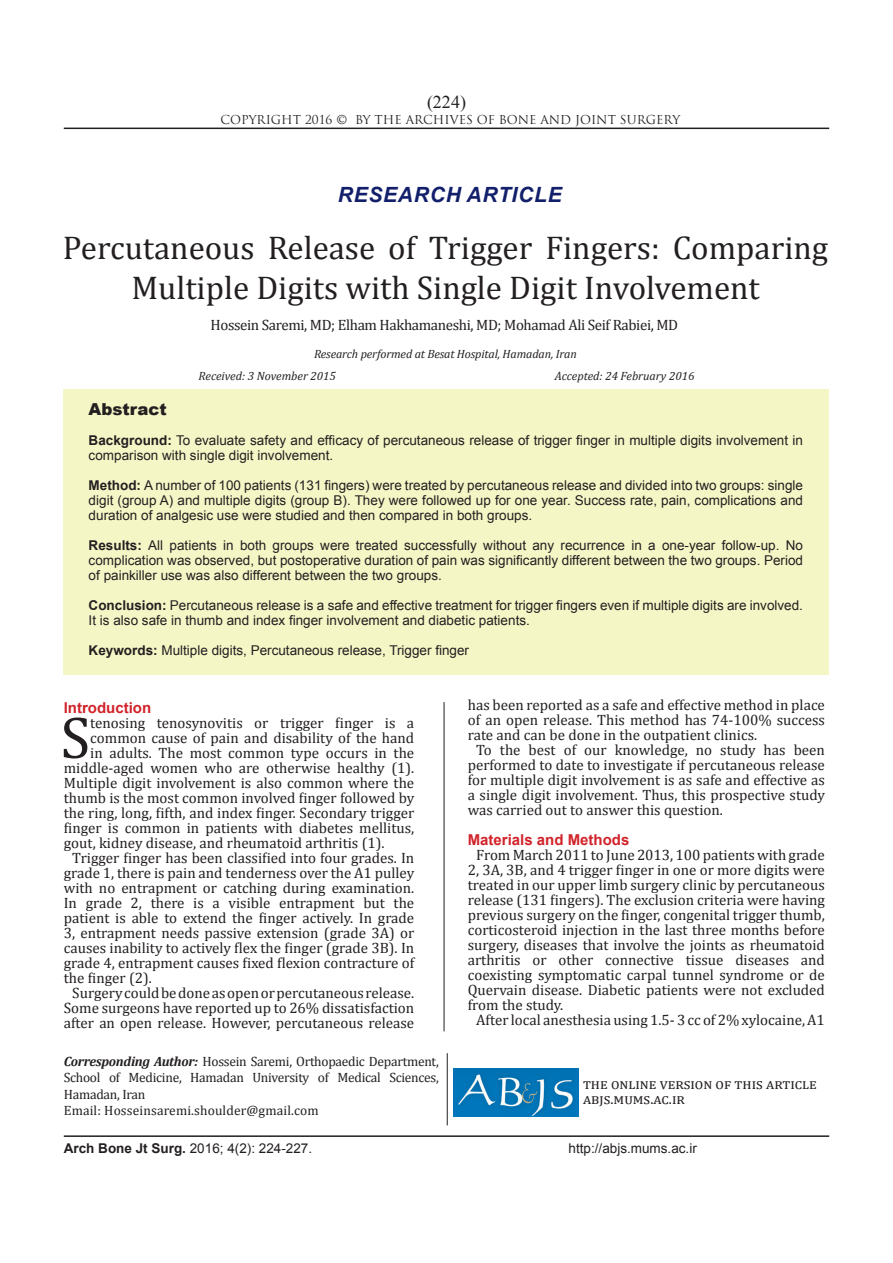
<style>
.page{position:relative;width:893px;height:1263px;background:#fff}
.page>*{position:absolute;margin:0;border:0;box-sizing:border-box;transform-origin:0 0}
.Matn_Abjs{font:60px "Cambria";color:#231f20}
.titrasli{font:33px/39.6px "Cambria";color:#231f20;text-align:center}
.sartitr{font:italic 700 21px "Arial";letter-spacing:.035em;color:#121f6a}
.t1{font:18px "Times New Roman";color:#231f20}
.CHEKIDEH{font:900 16.5px "Arial";color:#231f20}
.Matn_Abjs-2{font:15px/15px "Cambria";color:#231f20;text-align:justify}
.MATN{font:15px "Cambria";letter-spacing:-.025em;color:#231f20}
.INTERODUCTION{font:700 15px "Arial";color:#d1232a}
.CHEKIDEH-2{font:13.5px/15px "Arial";color:#231f20}
.نویسنده_مسئول{font:13.5px/16.5px "Cambria";letter-spacing:-.02em;color:#231f20;text-align:justify}
.نویسنده_مسئول-2{font:13.5px "Cambria";letter-spacing:.01em;color:#231f20}
.t2{font:12px "Trajan Pro";color:#231f20}
.ریسرچ{font:italic 12px "Cambria";letter-spacing:-.01em;color:#231f20}
.tarikh{font:italic 12px "Cambria";color:#231f20}
.s1{font-weight:700}
.s2{font-weight:700;font-style:italic}
</style>
<div class="page">
<hr style="left:64px;top:128px;width:765px;height:1px;background:#231f20">
<hr style="left:64px;top:1135px;width:765px;height:2px;background:#231f20">
<hr style="left:447px;top:1053px;width:1px;height:72px;background:#231f20">
<img style="left:454px;top:1068px;width:125px;height:48px">
<div style="left:64px;top:389px;width:765px;height:286px;background:#f5f6c6"></div>
<hr style="left:444px;top:702px;width:1px;height:329px;background:#231f20">
<p class="t1" style="left:427px;top:89px;width:40px">)224(</p>
<p class="t2" style="left:221px;top:112px;width:461px">COPYRIGHT 2016 © BY THE ARCHIVES OF BONE AND JOINT SURGERY</p>
<p class="sartitr" style="left:338px;top:181px;width:225px">RESEARCH ARTICLE</p>
<p class="titrasli" style="left:63px;top:228px;width:767px">Percutaneous Release of Trigger Fingers: Comparing<br>Multiple Digits with Single Digit Involvement</p>
<p class="MATN" style="left:210px;top:316px;width:469px">Hossein Saremi, MD; Elham Hakhamaneshi, MD; Mohamad Ali Seif Rabiei, MD</p>
<p class="ریسرچ" style="left:314px;top:345px;width:264px">Research performed at Besat Hospital, Hamadan, Iran</p>
<p class="tarikh" style="left:199px;top:367px;width:139px">Received: 3 November 2015</p>
<p class="tarikh" style="left:555px;top:367px;width:141px">Accepted: 24 February 2016</p>
<p class="CHEKIDEH" style="left:89px;top:397px;width:80px">Abstract</p>
<p class="CHEKIDEH-2" style="left:89px;top:432px;width:716px"><span class="s1">Background:</span> To evaluate safety and efficacy of percutaneous release of trigger finger in multiple digits involvement in comparison with single digit involvement.</p>
<p class="CHEKIDEH-2" style="left:89px;top:477px;width:716px;text-align:justify"><span class="s1">Method:</span> A number of 100 patients (131 fingers) were treated by percutaneous release and divided into two groups: single digit (group A) and multiple digits (group B). They were followed up for one year. Success rate, pain, complications and duration of analgesic use were studied and then compared in both groups.</p>
<p class="CHEKIDEH-2" style="left:89px;top:537px;width:716px;text-align:justify"><span class="s1">Results:</span> All patients in both groups were treated successfully without any recurrence in a one-year follow-up. No complication was observed, but postoperative duration of pain was significantly different between the two groups. Period of painkiller use was also different between the two groups.</p>
<p class="CHEKIDEH-2" style="left:89px;top:597px;width:716px"><span class="s1">Conclusion:</span> Percutaneous release is a safe and effective treatment for trigger fingers even if multiple digits are involved.<br>It is also safe in thumb and index finger involvement and diabetic patients.</p>
<p class="CHEKIDEH-2" style="left:89px;top:642px;width:382px"><span class="s1">Keywords:</span> Multiple digits, Percutaneous release, Trigger finger</p>
<p class="INTERODUCTION" style="left:64px;top:697px;width:89px">Introduction</p>
<p class="Matn_Abjs" style="left:60px;top:702px;width:31px">S</p>
<p class="Matn_Abjs-2" style="left:90px;top:715px;width:325px">tenosing tenosynovitis or trigger finger is a</p>
<p class="Matn_Abjs-2" style="left:90px;top:730px;width:325px">common cause of pain and disability of the hand</p>
<p class="Matn_Abjs-2" style="left:90px;top:745px;width:325px">in adults. The most common type occurs in the</p>
<p class="Matn_Abjs-2" style="left:64px;top:760px;width:352px">middle-aged women who are otherwise healthy (1).</p>
<p class="Matn_Abjs-2" style="left:64px;top:775px;width:352px">Multiple digit involvement is also common where the</p>
<p class="Matn_Abjs-2" style="left:64px;top:790px;width:352px">thumb is the most common involved finger followed by</p>
<p class="Matn_Abjs-2" style="left:64px;top:805px;width:352px">the ring, long, fifth, and index finger. Secondary trigger</p>
<p class="Matn_Abjs-2" style="left:64px;top:820px;width:352px">finger is common in patients with diabetes mellitus,</p>
<p class="Matn_Abjs-2" style="left:64px;top:835px;width:322px">gout, kidney disease, and rheumatoid arthritis (1).</p>
<p class="Matn_Abjs-2" style="left:64px;top:850px;width:352px;text-indent:9px">Trigger finger has been classified into four grades. In grade 1, there is pain and tenderness over the A1 pulley with no entrapment or catching during examination.<br>In grade 2, there is a visible entrapment but the patient is able to extend the finger actively. In grade 3, entrapment needs passive extension (grade 3A) or causes inability to actively flex the finger (grade 3B). In grade 4, entrapment causes fixed flexion contracture of the finger (2).</p>
<p class="Matn_Abjs-2" style="left:64px;top:985px;width:352px;text-align:center">Surgery could be done as open or percutaneous release.<br>Some surgeons have reported up to 26% dissatisfaction after an open release. However, percutaneous release</p>
<p class="نویسنده_مسئول" style="left:64px;top:1053px;width:377px"><span class="s2">Corresponding Author:</span> Hossein Saremi, Orthopaedic Department, School of Medicine, Hamadan University of Medical Sciences, Hamadan, Iran</p>
<p class="نویسنده_مسئول-2" style="left:64px;top:1103px;width:256px">Email: Hosseinsaremi.shoulder@gmail.com</p>
<p class="Matn_Abjs-2" style="left:468px;top:697px;width:359px">has been reported as a safe and effective method in place of an open release. This method has 74-100% success rate and can be done in the outpatient clinics.</p>
<p class="Matn_Abjs-2" style="left:468px;top:742px;width:359px;text-indent:9px">To the best of our knowledge, no study has been performed to date to investigate if percutaneous release for multiple digit involvement is as safe and effective as a single digit involvement. Thus, this prospective study was carried out to answer this question.</p>
<p class="INTERODUCTION" style="left:468px;top:829px;width:163px">Materials and Methods</p>
<p class="Matn_Abjs-2" style="left:468px;top:847px;width:359px;text-indent:9px">From March 2011 to June 2013, 100 patients with grade 2, 3A, 3B, and 4 trigger finger in one or more digits were treated in our upper limb surgery clinic by percutaneous release (131 fingers). The exclusion criteria were having previous surgery on the finger, congenital trigger thumb, corticosteroid injection in the last three months before surgery, diseases that involve the joints as rheumatoid arthritis or other connective tissue diseases and coexisting symptomatic carpal tunnel syndrome or de Quervain disease. Diabetic patients were not excluded from the study.</p>
<p class="Matn_Abjs-2" style="left:476px;top:1012px;width:350px">After local anesthesia using 1.5- 3 cc of 2% xylocaine, A1</p>
<p class="Matn_Abjs-2" style="left:583px;top:1076px;width:235px">the online version of this article</p>
<p class="Matn_Abjs-2" style="left:583px;top:1091px;width:101px">abjs.mums.ac.ir</p>
<p class="CHEKIDEH-2" style="left:64px;top:1140px;width:250px"><span class="s1">Arch Bone Jt Surg.</span> 2016; 4(2): 224-227.</p>
<p class="CHEKIDEH-2" style="left:569px;top:1140px;width:130px">http://abjs.mums.ac.ir</p>
</div>
